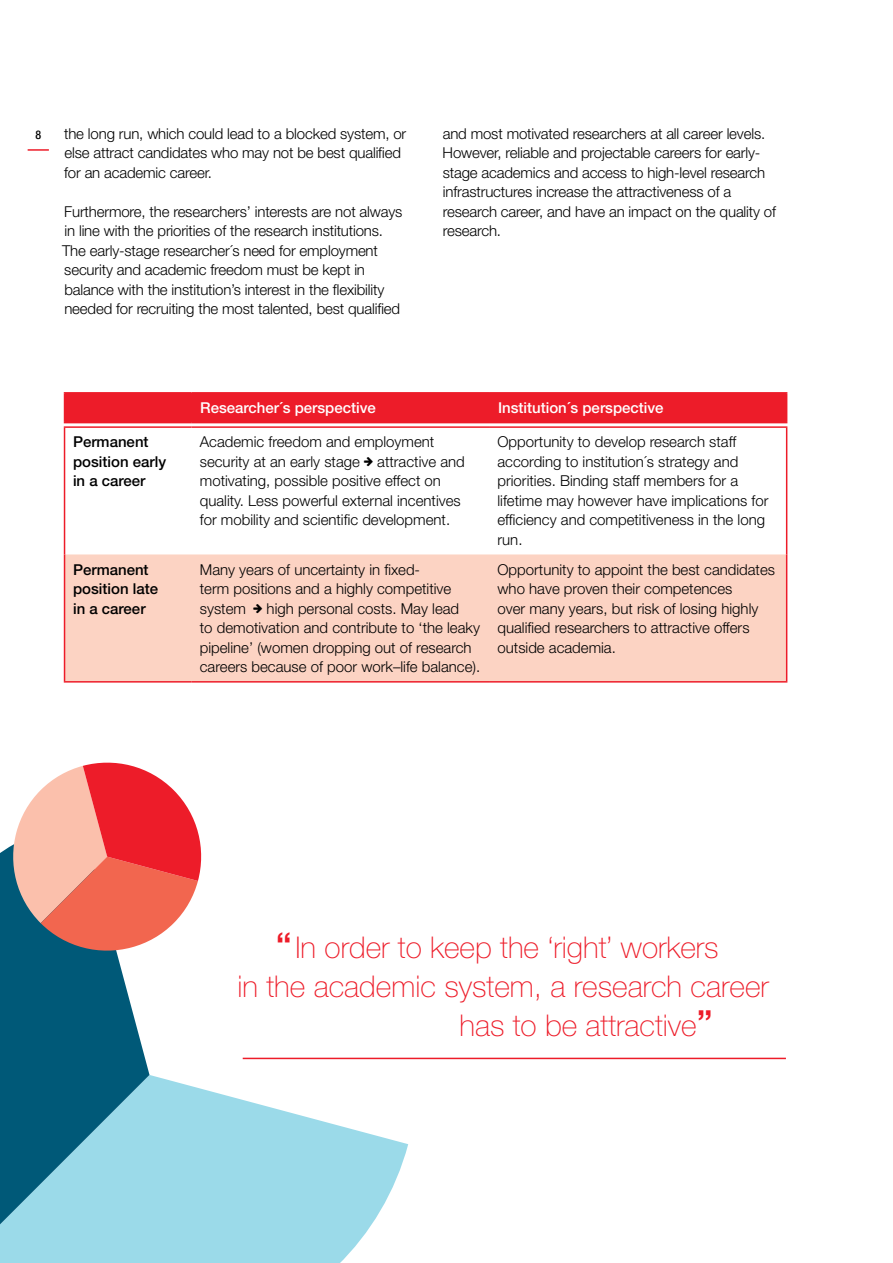
<style>
.page{position:relative;width:893px;height:1263px;background:#fff}
.page>*{position:absolute;margin:0;border:0;box-sizing:border-box;transform-origin:0 0}
.t1{font:100 30px "Helvetica Neue LT Std";color:#ed1c29}
.t2{font:300 15px/19.5px "Helvetica Neue LT Std";color:#000}
.t3{font:500 15px/19.5px "Helvetica Neue LT Std";color:#000}
.t4{font:500 15px "Helvetica Neue LT Std";color:#fff}
.t5{font:500 condensed 12px "Helvetica Neue LT Std";color:#000}
.s1{font-weight:500;font-size:36px}
</style>
<div class="page">
<hr style="left:28px;top:149px;width:21px;height:2px;background:#ed1c29">
<svg style="left:149px;top:1075px;width:259px;height:188px;fill:#9bdae9"></svg>
<svg style="left:0;top:848px;width:149px;height:415px;fill:#005978"></svg>
<svg style="left:8px;top:762px;width:194px;height:194px"></svg>
<div style="left:65px;top:554px;width:721px;height:127px;background:#fcd3c3"></div>
<hr style="left:64px;top:392px;width:127px;height:2px;background:#ed1c29">
<hr style="left:191px;top:392px;width:298px;height:2px;background:#ed1c29">
<hr style="left:489px;top:392px;width:298px;height:2px;background:#ed1c29">
<div style="left:64px;top:393px;width:723px;height:29px;background:#ed1c29"></div>
<hr style="left:64px;top:422px;width:127px;height:1px;background:#ed1c29">
<hr style="left:191px;top:422px;width:298px;height:1px;background:#ed1c29">
<hr style="left:489px;top:422px;width:298px;height:1px;background:#ed1c29">
<hr style="left:64px;top:428px;width:1px;height:126px;background:#ed1c29">
<hr style="left:64px;top:426px;width:127px;height:2px;background:#ed1c29">
<hr style="left:191px;top:426px;width:298px;height:2px;background:#ed1c29">
<hr style="left:489px;top:426px;width:298px;height:2px;background:#ed1c29">
<hr style="left:786px;top:428px;width:1px;height:126px;background:#ed1c29">
<hr style="left:64px;top:554px;width:1px;height:127px;background:#ed1c29">
<hr style="left:786px;top:554px;width:1px;height:127px;background:#ed1c29">
<hr style="left:64px;top:681px;width:127px;height:2px;background:#ed1c29">
<hr style="left:191px;top:681px;width:298px;height:2px;background:#ed1c29">
<hr style="left:489px;top:681px;width:298px;height:2px;background:#ed1c29">
<hr style="left:243px;top:1058px;width:543px;height:1px;background:#ed1c29">
<svg style="left:253px;top:604px;width:9px;height:9px"></svg>
<p class="t5" style="left:35px;top:127px;width:7px">8</p>
<p class="t2" style="left:64px;top:123px;width:344px">the long run, which could lead to a blocked system, or else attract candidates who may not be best qualified for an academic career.</p>
<p class="t2" style="left:62px;top:201px;width:342px">Furthermore, the researchers’ interests are not always in line with the priorities of the research institutions.<br>The early-stage researcher´s need for employment security and academic freedom must be kept in balance with the institution’s interest in the flexibility needed for recruiting the most talented, best qualified</p>
<p class="t2" style="left:443px;top:123px;width:335px">and most motivated researchers at all career levels.<br>However, reliable and projectable careers for early&shy;stage academics and access to high-level research infrastructures increase the attractiveness of a research career, and have an impact on the quality of research.</p>
<p class="t4" style="left:200px;top:399px;width:177px">Researcher´s perspective</p>
<p class="t4" style="left:498px;top:399px;width:167px">Institution´s perspective</p>
<p class="t3" style="left:73px;top:432px;width:95px">Permanent position early in a career</p>
<p class="t2" style="left:200px;top:432px;width:266px">Academic freedom and employment security at an early stage attractive and motivating, possible positive effect on quality. Less powerful external incentives for mobility and scientific development.</p>
<p class="t2" style="left:497px;top:432px;width:272px">Opportunity to develop research staff according to institution´s strategy and priorities. Binding staff members for a lifetime may however have implications for efficiency and competitiveness in the long run.</p>
<p class="t3" style="left:73px;top:559px;width:87px">Permanent position late in a career</p>
<p class="t2" style="left:200px;top:559px;width:253px">Many years of uncertainty in fixed&shy;term positions and a highly competitive system</p>
<p class="t2" style="left:497px;top:559px;width:279px">Opportunity to appoint the best candidates who have proven their competences<br>over many years, but risk of losing highly qualified researchers to attractive offers outside academia.</p>
<p class="t2" style="left:200px;top:598px;width:282px;text-indent:67px">high personal costs. May lead<br>to demotivation and contribute to ‘the leaky pipeline’ (women dropping out of research careers because of poor work–life balance).</p>
<h1 class="t1" style="left:276px;top:930px;width:444px"><span class="s1">“</span>In order to keep the ‘right’ workers</h1>
<h1 class="t1" style="left:238px;top:969px;width:533px">in the academic system, a research career</h1>
<h1 class="t1" style="left:459px;top:1008px;width:255px">has to be attractive<span class="s1">”</span></h1>
</div>
